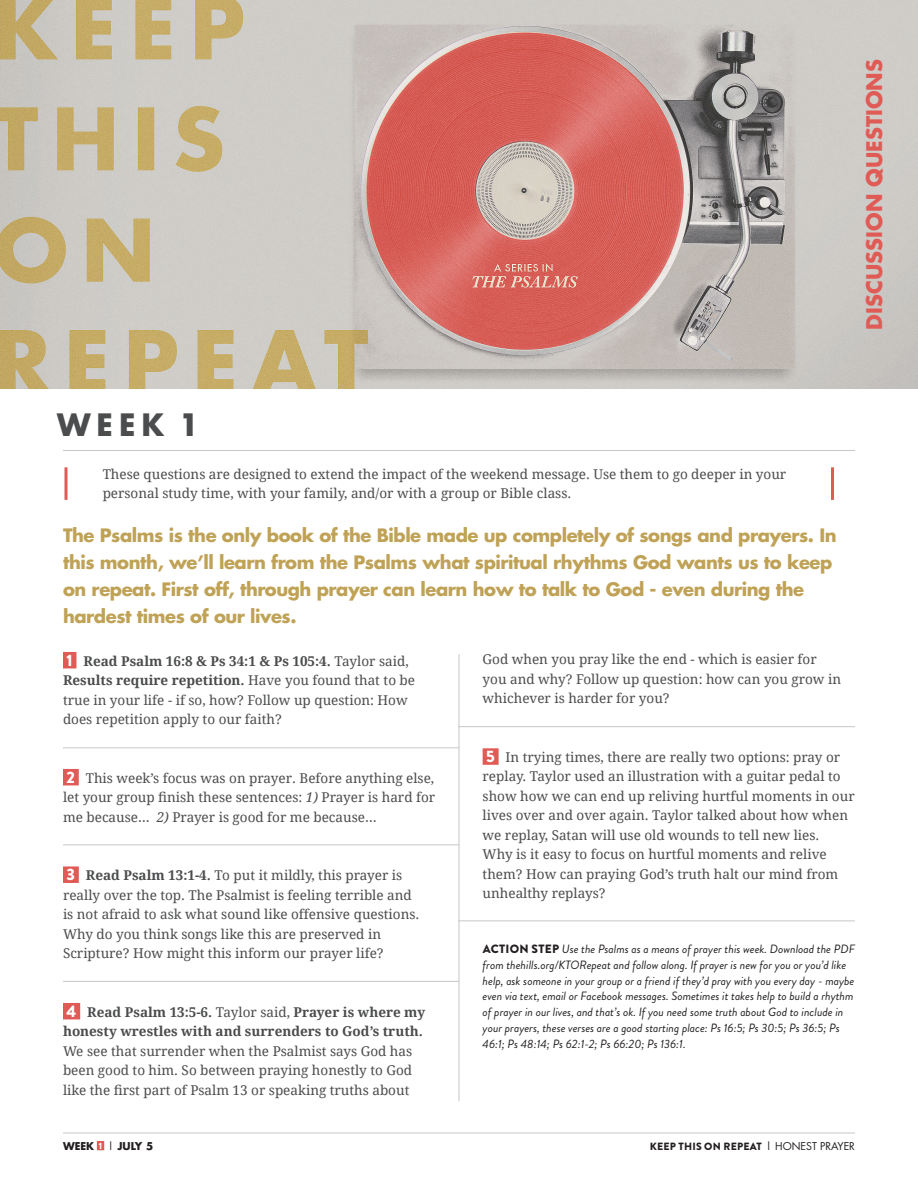
<style>
.page{position:relative;width:918px;height:1188px;background:#fff}
.page>*{position:absolute;margin:0;border:0;box-sizing:border-box;transform-origin:0 0}
.t1{font:700 30px "Futura";color:#4b4c4d}
.t2{font:700 21px "Futura";color:#e15b56}
.t3{font:700 18px/27px "Futura";letter-spacing:-.025em;color:#bfa256}
.t4{font:13.5px/19.5px "Droid Serif";color:#4b4c4d}
.t5{font:italic 12px/15.8px "Brandon Grotesque";color:#231f20}
.t6{font:900 10.5px "Brandon Grotesque";letter-spacing:.02em;color:#231f20}
.t7{font:700 10.5px "Futura";color:#231f20}
.s1{font-family:"Brandon Grotesque";font-weight:900;font-size:16.5px;color:#fff}
.s2{font-weight:700}
.s3{font-style:italic}
.s4{font-weight:900;font-style:normal}
.s5{font-family:"Brandon Grotesque";font-weight:900;font-size:9px;color:#fff}
.s6{font-weight:400}
.s7{font-family:"Futura";font-weight:400}
</style>
<div class="page">
<img style="left:0;top:0;width:918px;height:389px">
<div style="left:63px;top:652px;width:13px;height:16px;background:#e15b56"></div>
<div style="left:63px;top:769px;width:16px;height:16px;background:#e15b56"></div>
<div style="left:63px;top:866px;width:16px;height:17px;background:#e15b56"></div>
<div style="left:63px;top:1003px;width:17px;height:16px;background:#e15b56"></div>
<div style="left:483px;top:748px;width:16px;height:17px;background:#e15b56"></div>
<div style="left:97px;top:1141px;width:7px;height:9px;background:#e15b56"></div>
<hr style="left:63px;top:1133px;width:792px;height:1px;background:#c6c7c8">
<hr style="left:63px;top:450px;width:792px;height:1px;background:#c6c7c8">
<hr style="left:63px;top:747px;width:396px;height:1px;background:#c6c7c8">
<hr style="left:458px;top:726px;width:397px;height:1px;background:#c6c7c8">
<hr style="left:459px;top:654px;width:1px;height:447px;background:#c6c7c8">
<hr style="left:63px;top:844px;width:396px;height:1px;background:#c6c7c8">
<hr style="left:63px;top:981px;width:396px;height:1px;background:#c6c7c8">
<hr style="left:458px;top:921px;width:397px;height:1px;background:#c6c7c8">
<svg style="left:64px;top:467px;width:4px;height:33px"></svg>
<hr style="left:831px;top:467px;width:3px;height:33px;background:#e15b56">
<p class="t2" style="left:860px;top:330px;width:272px;rotate:-90deg">DISCUSSION QUESTIONS</p>
<p class="t1" style="left:57px;top:404px;width:144px">WEEK 1</p>
<p class="t4" style="left:103px;top:464px;width:685px">These questions are designed to extend the impact of the weekend message. Use them to go deeper in your personal study time, with your family, and/or with a group or Bible class.</p>
<p class="t3" style="left:63px;top:521px;width:775px">The Psalms is the only book of the Bible made up completely of songs and prayers. In this month, we’ll learn from the Psalms what spiritual rhythms God wants us to keep on repeat. First off, through prayer can learn how to talk to God - even during the hardest times of our lives.</p>
<p class="t4" style="left:63px;top:651px;width:354px"><span class="s1">1</span> <span class="s2">Read Psalm 16:8 &amp; Ps 34:1 &amp; Ps 105:4.</span> Taylor said, <span class="s2">Results require repetition.</span> Have you found that to be true in your life - if so, how? Follow up question: How does repetition apply to our faith?</p>
<p class="t4" style="left:63px;top:768px;width:374px;text-align:justify"><span class="s1">2</span> This week’s focus was on prayer. Before anything else, let your group finish these sentences: <span class="s3">1)</span> Prayer is hard for me because… <span class="s3">2)</span> Prayer is good for me because…</p>
<p class="t4" style="left:63px;top:865px;width:358px"><span class="s1">3</span> <span class="s2">Read Psalm 13:1-4.</span> To put it mildly, this prayer is really over the top. The Psalmist is feeling terrible and is not afraid to ask what sound like offensive questions.<br>Why do you think songs like this are preserved in Scripture? How might this inform our prayer life?</p>
<p class="t4" style="left:63px;top:1002px;width:364px"><span class="s1">4</span> <span class="s2">Read Psalm 13:5-6.</span> Taylor said, <span class="s2">Prayer is where my honesty wrestles with and surrenders to God’s truth.<br></span>We see that surrender when the Psalmist says God has been good to him. So between praying honestly to God like the first part of Psalm 13 or speaking truths about</p>
<p class="t4" style="left:483px;top:650px;width:360px">God when you pray like the end - which is easier for you and why? Follow up question: how can you grow in whichever is harder for you?</p>
<p class="t4" style="left:483px;top:747px;width:374px"><span class="s1">5</span> In trying times, there are really two options: pray or replay. Taylor used an illustration with a guitar pedal to show how we can end up reliving hurtful moments in our lives over and over again. Taylor talked about how when we replay, Satan will use old wounds to tell new lies.<br>Why is it easy to focus on hurtful moments and relive them? How can praying God’s truth halt our mind from unhealthy replays?</p>
<p class="t5" style="left:483px;top:941px;width:374px"><span class="s4">ACTION STEP</span> Use the Psalms as a means of prayer this week. Download the PDF from thehills.org/KTORepeat and follow along. If prayer is new for you or you’d like help, ask someone in your group or a friend if they’d pray with you every day - maybe even via text, email or Facebook messages. Sometimes it takes help to build a rhythm of prayer in our lives, and that’s ok. If you need some truth about God to include in your prayers, these verses are a good starting place: Ps 16:5; Ps 30:5; Ps 36:5; Ps 46:1; Ps 48:14; Ps 62:1-2; Ps 66:20; Ps 136:1.</p>
<p class="t7" style="left:63px;top:1138px;width:92px">WEEK <span class="s5">1</span> <span class="s6">|</span> JULY 5</p>
<p class="t6" style="left:650px;top:1138px;width:207px">KEEP THIS ON REPEAT <span class="s7">| HONEST PRAYER</span></p>
</div>
